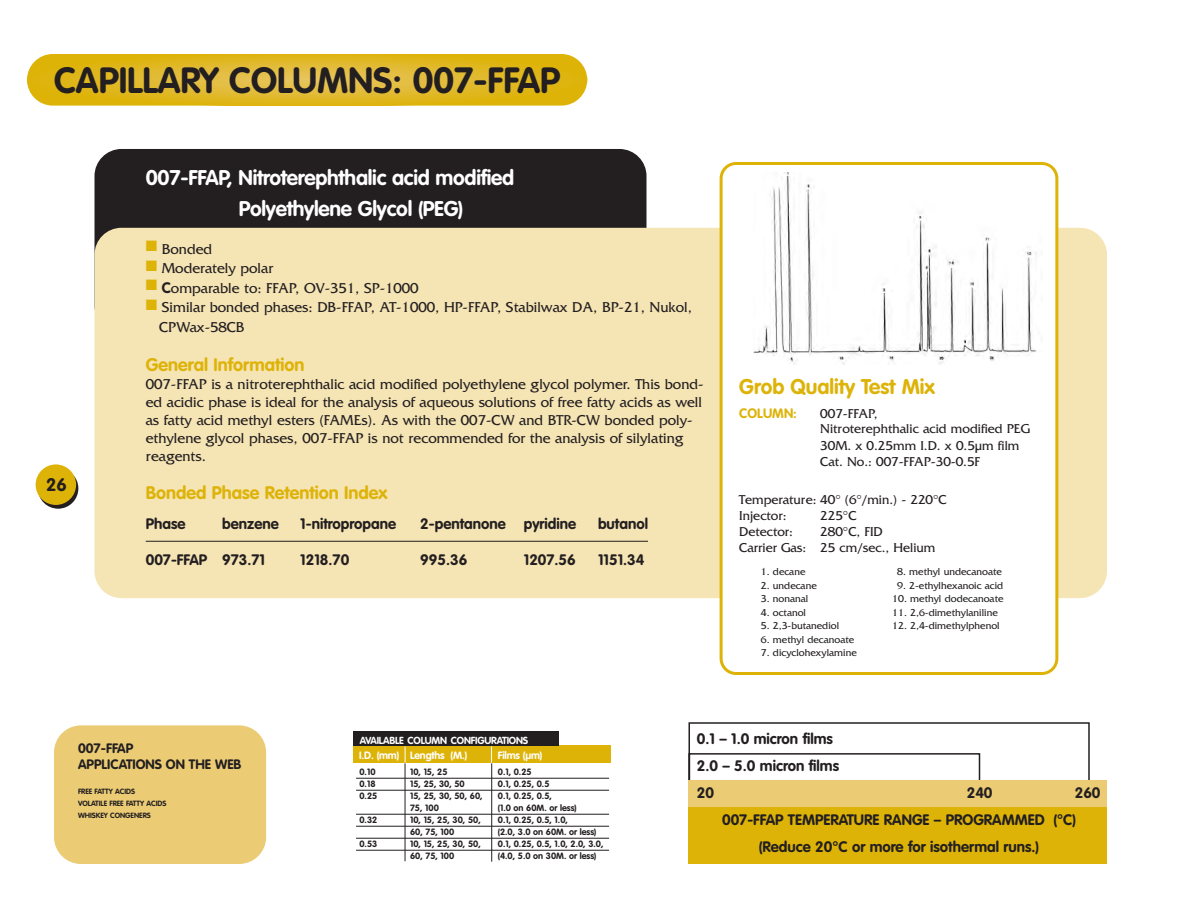
<style>
.page{position:relative;width:1188px;height:918px;background:#fff}
.page>*{position:absolute;margin:0;border:0;box-sizing:border-box;transform-origin:0 0}
.t1{font:700 36px "VAG Rounded";color:#231f20}
.t2{font:700 21px/31.5px "VAG Rounded";letter-spacing:-.01em;color:#fff}
.t3{font:700 21px "VAG Rounded";color:#deb308}
.t4{font:700 18px "VAG Rounded";color:#deb308}
.t5{font:700 18px "VAG Rounded";color:#231f20}
.t6{font:15px/18px "Friz Quadrata";color:#231f20}
.t7{font:700 15px/27px "VAG Rounded";color:#231f20}
.t8{font:13.5px/16.2px "Friz Quadrata";color:#231f20}
.t9{font:700 13.5px/16.2px "VAG Rounded";color:#231f20}
.t10{font:700 13.5px "VAG Rounded";color:#deb308}
.t11{font:10.5px "Friz Quadrata";color:#231f20}
.t12{font:700 10.5px "VAG Rounded";letter-spacing:-.01em;color:#fff}
.t13{font:700 10.2px "VAG Rounded";letter-spacing:-.015em;color:#fff}
.t14{font:700 9px "VAG Rounded";color:#231f20}
.t15{font:700 7.5px/12px "VAG Rounded";color:#231f20}
.s1{font-family:"VAG Rounded";font-weight:700}
</style>
<div class="page">
<div style="left:94px;top:149px;width:553px;height:183px;background:#231f20;border-radius:27px"></div>
<div style="left:94px;top:228px;width:1013px;height:370px;background:#f5e4b4;border-radius:27px"></div>
<hr style="left:146px;top:541px;width:502px;height:1px;background:#231f20">
<svg style="left:720px;top:162px;width:338px;height:513px"></svg>
<svg style="left:38px;top:468px;width:40px;height:41px"></svg>
<div style="left:36px;top:464px;width:40px;height:41px;background:#deb308;border-radius:50%"></div>
<svg style="left:27px;top:54px;width:560px;height:52px;background:#e1b929"></svg>
<div style="left:54px;top:725px;width:212px;height:139px;background:#ebcc75;border-radius:27px"></div>
<svg style="left:688px;top:722px;width:402px;height:59px"></svg>
<div style="left:688px;top:781px;width:419px;height:27px;background:#ebcc75"></div>
<div style="left:688px;top:808px;width:419px;height:56px;background:#deb308"></div>
<div style="left:353px;top:746px;width:258px;height:17px;background:#deb308"></div>
<div style="left:738px;top:376px;width:306px;height:200px;background:#fff"></div>
<div style="left:353px;top:731px;width:205px;height:15px;background:#231f20"></div>
<hr style="left:405px;top:763px;width:1px;height:98px;background:#231f20">
<svg style="left:405px;top:746px;width:1px;height:17px"></svg>
<hr style="left:491px;top:763px;width:1px;height:99px;background:#231f20">
<svg style="left:491px;top:746px;width:1px;height:17px"></svg>
<hr style="left:356px;top:778px;width:253px;height:1px;background:#231f20">
<hr style="left:356px;top:790px;width:253px;height:1px;background:#231f20">
<hr style="left:356px;top:814px;width:253px;height:1px;background:#231f20">
<hr style="left:356px;top:826px;width:253px;height:1px;background:#231f20">
<hr style="left:356px;top:838px;width:253px;height:1px;background:#231f20">
<hr style="left:356px;top:850px;width:253px;height:1px;background:#231f20">
<h1 class="t1" style="left:54px;top:66px;width:508px">CAPILLARY COLUMNS: 007-FFAP</h1>
<p class="t5" style="left:46px;top:478px;width:22px">26</p>
<h2 class="t2" style="left:239px;top:163px;width:277px;text-indent:-93px">007-FFAP, Nitroterephthalic acid modified<br>Polyethylene Glycol (PEG)</h2>
<p class="t6" style="left:146px;top:241px;width:68px"><sup>■</sup> Bonded</p>
<p class="t6" style="left:146px;top:261px;width:129px"><sup>■</sup> Moderately polar</p>
<p class="t6" style="left:146px;top:280px;width:274px"><sup>■</sup> <span class="s1">C</span>omparable to: FFAP, OV-351, SP-1000</p>
<p class="t6" style="left:159px;top:299px;width:534px;line-height:19.5px;text-indent:-14px"><sup>■</sup> Similar bonded phases: DB-FFAP, AT-1000, HP-FFAP, Stabilwax DA, BP-21, Nukol,<br>CPWax-58CB</p>
<p class="t4" style="left:146px;top:357px;width:160px">General Information</p>
<p class="t6" style="left:146px;top:376px;width:559px">007-FFAP is a nitroterephthalic acid modified polyethylene glycol polymer. This bond&shy;ed acidic phase is ideal for the analysis of aqueous solutions of free fatty acids as well as fatty acid methyl esters (FAMEs). As with the 007-CW and BTR-CW bonded poly&shy;ethylene glycol phases, 007-FFAP is not recommended for the analysis of silylating reagents.</p>
<p class="t4" style="left:146px;top:485px;width:243px">Bonded Phase Retention Index</p>
<p class="t7" style="left:146px;top:511px;width:41px">Phase</p>
<p class="t7" style="left:222px;top:511px;width:58px">benzene</p>
<p class="t7" style="left:300px;top:511px;width:97px">1-nitropropane</p>
<p class="t7" style="left:420px;top:511px;width:157px">2-pentanone pyridine</p>
<p class="t7" style="left:598px;top:511px;width:52px">butanol</p>
<p class="t7" style="left:146px;top:547px;width:121px">007-FFAP 973.71</p>
<p class="t7" style="left:300px;top:547px;width:51px">1218.70</p>
<p class="t7" style="left:420px;top:547px;width:49px">995.36</p>
<p class="t7" style="left:524px;top:547px;width:54px">1207.56</p>
<p class="t7" style="left:598px;top:547px;width:48px">1151.34</p>
<h2 class="t3" style="left:739px;top:377px;width:197px">Grob Quality Test Mix</h2>
<p class="t10" style="left:739px;top:408px;width:59px">COLUMN:</p>
<p class="t8" style="left:820px;top:408px;width:211px;line-height:14.9px">007-FFAP,<br>Nitroterephthalic acid modified PEG</p>
<p class="t8" style="left:820px;top:438px;width:201px">30M. x 0.25mm I.D. x 0.5µm film<br>Cat. No.: 007-FFAP-30-0.5F</p>
<p class="t8" style="left:739px;top:492px;width:209px">Temperature: 40° (6°/min.) - 220°C<br>Injector:</p>
<p class="t8" style="left:820px;top:509px;width:38px">225°C</p>
<p class="t8" style="left:739px;top:525px;width:198px;text-indent:81px">280°C, FID<br>Carrier Gas: 25 cm/sec., Helium</p>
<p class="t8" style="left:739px;top:525px;width:55px">Detector:</p>
<p class="t11" style="left:761px;top:568px;width:46px">1. decane</p>
<p class="t11" style="left:761px;top:582px;width:57px">2. undecane</p>
<p class="t11" style="left:761px;top:595px;width:49px">3. nonanal</p>
<p class="t11" style="left:761px;top:609px;width:47px">4. octanol</p>
<p class="t11" style="left:761px;top:622px;width:80px">5. 2,3-butanediol</p>
<p class="t11" style="left:761px;top:636px;width:95px">6. methyl decanoate</p>
<p class="t11" style="left:761px;top:649px;width:98px">7. dicyclohexylamine</p>
<p class="t11" style="left:897px;top:568px;width:106px">8. methyl undecanoate</p>
<p class="t11" style="left:897px;top:582px;width:108px">9. 2-ethylhexanoic acid</p>
<p class="t11" style="left:892px;top:595px;width:113px">10. methyl dodecanoate</p>
<p class="t11" style="left:892px;top:609px;width:107px">11. 2,6-dimethylaniline</p>
<p class="t11" style="left:892px;top:622px;width:109px">12. 2,4-dimethylphenol</p>
<p class="t9" style="left:78px;top:741px;width:165px">007-FFAP<br>APPLICATIONS ON THE WEB</p>
<p class="t15" style="left:78px;top:786px;width:90px">FREE FATTY ACIDS<br>VOLATILE FREE FATTY ACIDS<br>WHISKEY CONGENERS</p>
<p class="t13" style="left:360px;top:736px;width:170px">AVAILABLE COLUMN CONFIGURATIONS</p>
<p class="t12" style="left:359px;top:751px;width:110px">I.D. (mm) Lengths (M.)</p>
<p class="t12" style="left:498px;top:751px;width:46px">Films (µm)</p>
<p class="t14" style="left:359px;top:768px;width:18px">0.10</p>
<p class="t14" style="left:410px;top:768px;width:39px">10, 15, 25</p>
<p class="t14" style="left:498px;top:768px;width:35px">0.1, 0.25</p>
<p class="t14" style="left:359px;top:780px;width:18px">0.18</p>
<p class="t14" style="left:410px;top:780px;width:56px">15, 25, 30, 50</p>
<p class="t14" style="left:498px;top:780px;width:53px">0.1, 0.25, 0.5</p>
<p class="t14" style="left:359px;top:792px;width:19px">0.25</p>
<p class="t14" style="left:410px;top:792px;width:74px">15, 25, 30, 50, 60,</p>
<p class="t14" style="left:498px;top:792px;width:56px">0.1, 0.25, 0.5,</p>
<p class="t14" style="left:410px;top:804px;width:30px">75, 100</p>
<p class="t14" style="left:498px;top:804px;width:80px">(1.0 on 60M. or less)</p>
<p class="t14" style="left:359px;top:816px;width:19px">0.32</p>
<p class="t14" style="left:410px;top:816px;width:72px">10, 15, 25, 30, 50,</p>
<p class="t14" style="left:498px;top:816px;width:72px">0.1, 0.25, 0.5, 1.0,</p>
<p class="t14" style="left:410px;top:828px;width:46px">60, 75, 100</p>
<p class="t14" style="left:498px;top:828px;width:100px">(2.0, 3.0 on 60M. or less)</p>
<p class="t14" style="left:359px;top:840px;width:19px">0.53</p>
<p class="t14" style="left:410px;top:840px;width:72px">10, 15, 25, 30, 50,</p>
<p class="t14" style="left:498px;top:840px;width:107px">0.1, 0.25, 0.5, 1.0, 2.0, 3.0,</p>
<p class="t14" style="left:410px;top:852px;width:46px">60, 75, 100</p>
<p class="t14" style="left:498px;top:852px;width:100px">(4.0, 5.0 on 30M. or less)</p>
<p class="t7" style="left:697px;top:726px;width:144px">0.1 – 1.0 micron films<br>2.0 – 5.0 micron films<br>20</p>
<p class="t7" style="left:967px;top:780px;width:27px">240</p>
<p class="t7" style="left:1075px;top:780px;width:27px">260</p>
<p class="t7" style="left:722px;top:807px;width:355px">007-FFAP TEMPERATURE RANGE – PROGRAMMED (°C)</p>
<p class="t7" style="left:759px;top:834px;width:282px">(Reduce 20°C or more for isothermal runs.)</p>
</div>
